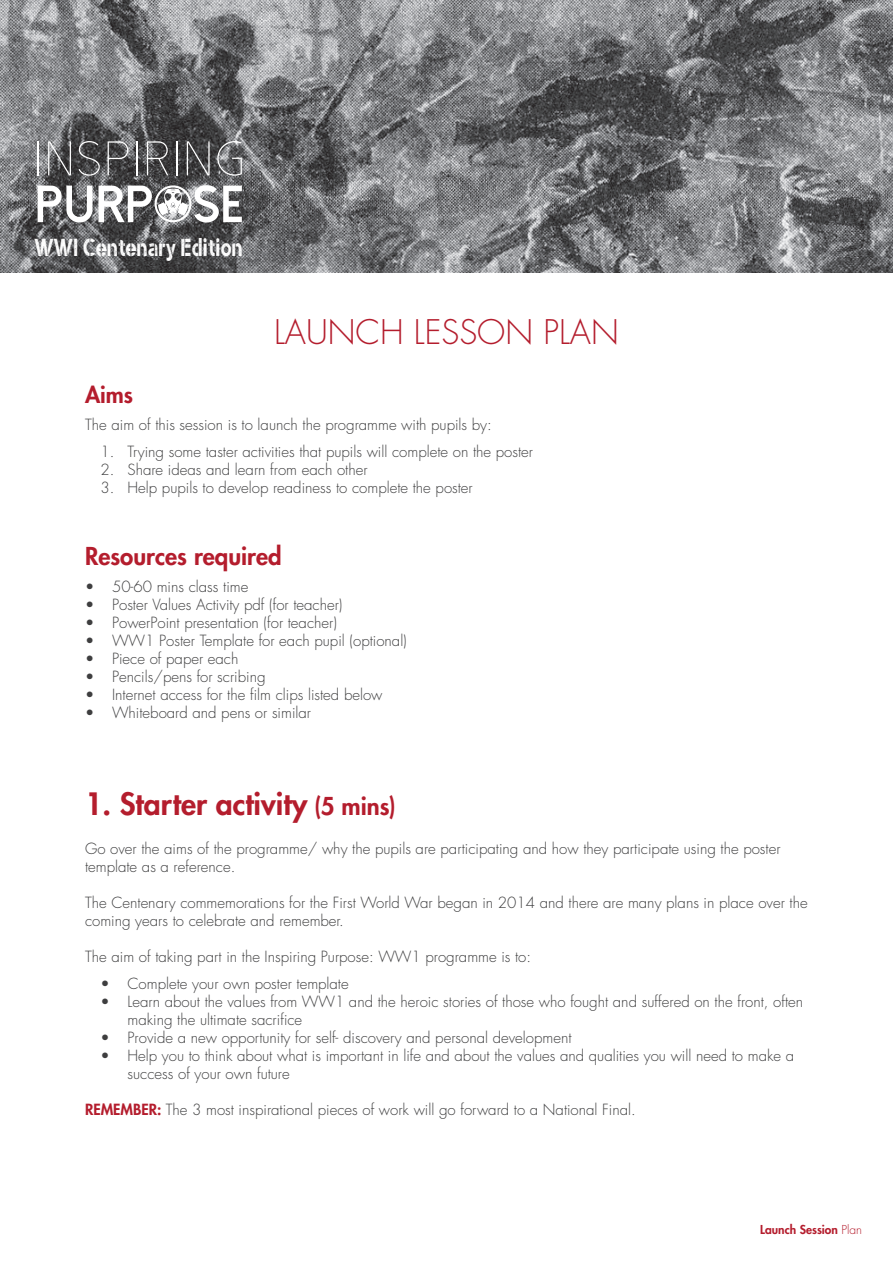
<style>
.page{position:relative;width:893px;height:1263px;background:#fff}
.page>*{position:absolute;margin:0;border:0;box-sizing:border-box;transform-origin:0 0}
.t1{font:300 33px "Futura Std";color:#b41d2d}
.SubHeader_Standard{font:800 30px "Futura Std";color:#b41d2d}
.t2{font:24.45px "Stencil Army WWI";color:#fff;scale:.71 1}
.SubHeader_Standard-2{font:800 24px "Futura Std";color:#b41d2d}
.SubHeader_Standard-3{font:800 22.5px "Futura Std";color:#b41d2d}
.Body_Standard{font:300 15px/18px "Futura Std";color:#3e3e3f}
.t3{font:800 12px "Futura Std";color:#b41d2d}
.s1{font-size:24px}
.s2{font-weight:800;color:#b41d2d}
.s3{font-weight:300}
</style>
<div class="page">
<img style="left:0;top:0;width:893px;height:272px">
<hr style="left:38px;top:141px;width:1px;height:34px;background:#fff">
<svg style="left:48px;top:141px;width:23px;height:34px"></svg>
<svg style="left:79px;top:141px;width:21px;height:35px"></svg>
<svg style="left:108px;top:141px;width:20px;height:34px"></svg>
<hr style="left:136px;top:141px;width:2px;height:34px;background:#fff">
<svg style="left:147px;top:141px;width:21px;height:34px"></svg>
<hr style="left:176px;top:141px;width:2px;height:34px;background:#fff">
<svg style="left:187px;top:141px;width:23px;height:34px"></svg>
<svg style="left:217px;top:141px;width:25px;height:35px"></svg>
<svg style="left:38px;top:186px;width:54px;height:36px"></svg>
<svg style="left:98px;top:185px;width:144px;height:38px"></svg>
<h3 class="t2" style="left:34px;top:235px;width:295px">WWI Centenary Edition</h3>
<p class="t1" style="left:274px;top:312px;width:346px">LAUNCH LESSON PLAN</p>
<p class="SubHeader_Standard-3" style="left:85px;top:380px;width:50px">Aims</p>
<p class="Body_Standard" style="left:85px;top:415px;width:408px">The aim of this session is to launch the programme with pupils by:</p>
<p class="Body_Standard" style="left:101px;top:442px;width:434px">1. Trying some taster activities that pupils will complete on the poster</p>
<p class="Body_Standard" style="left:101px;top:460px;width:268px">2. Share ideas and learn from each other</p>
<p class="Body_Standard" style="left:101px;top:478px;width:374px">3. Help pupils to develop readiness to complete the poster</p>
<p class="SubHeader_Standard-2" style="left:85px;top:540px;width:198px">Resources required</p>
<p class="Body_Standard" style="left:85px;top:577px;width:165px">• 50-60 mins class time</p>
<p class="Body_Standard" style="left:85px;top:595px;width:259px">• Poster Values Activity pdf (for teacher)</p>
<p class="Body_Standard" style="left:85px;top:613px;width:253px">• PowerPoint presentation (for teacher)</p>
<p class="Body_Standard" style="left:85px;top:631px;width:323px">• WW1 Poster Template for each pupil (optional)</p>
<p class="Body_Standard" style="left:85px;top:649px;width:155px">• Piece of paper each</p>
<p class="Body_Standard" style="left:85px;top:667px;width:182px">• Pencils/pens for scribing</p>
<p class="Body_Standard" style="left:85px;top:685px;width:299px">• Internet access for the film clips listed below</p>
<p class="Body_Standard" style="left:85px;top:703px;width:228px">• Whiteboard and pens or similar</p>
<p class="SubHeader_Standard" style="left:85px;top:784px;width:313px">1. Starter activity <span class="s1">(5 mins)</span></p>
<p class="Body_Standard" style="left:85px;top:840px;width:697px">Go over the aims of the programme/ why the pupils are participating and how they participate using the poster template as a reference.</p>
<p class="Body_Standard" style="left:85px;top:894px;width:724px">The Centenary commemorations for the First World War began in 2014 and there are many plans in place over the coming years to celebrate and remember.</p>
<p class="Body_Standard" style="left:85px;top:948px;width:448px">The aim of taking part in the Inspiring Purpose: WW1 programme is to:</p>
<p class="Body_Standard" style="left:101px;top:975px;width:250px">• Complete your own poster template</p>
<p class="Body_Standard" style="left:128px;top:993px;width:677px;text-indent:-27px">• Learn about the values from WW1 and the heroic stories of those who fought and suffered on the front, often making the ultimate sacrifice</p>
<p class="Body_Standard" style="left:101px;top:1029px;width:472px">• Provide a new opportunity for self- discovery and personal development</p>
<p class="Body_Standard" style="left:128px;top:1047px;width:668px;text-indent:-27px">• Help you to think about what is important in life and about the values and qualities you will need to make a success of your own future</p>
<p class="Body_Standard" style="left:85px;top:1101px;width:552px"><span class="s2">REMEMBER:</span> The 3 most inspirational pieces of work will go forward to a National Final.</p>
<p class="t3" style="left:760px;top:1221px;width:103px">Launch Session <span class="s3">Plan</span></p>
</div>
